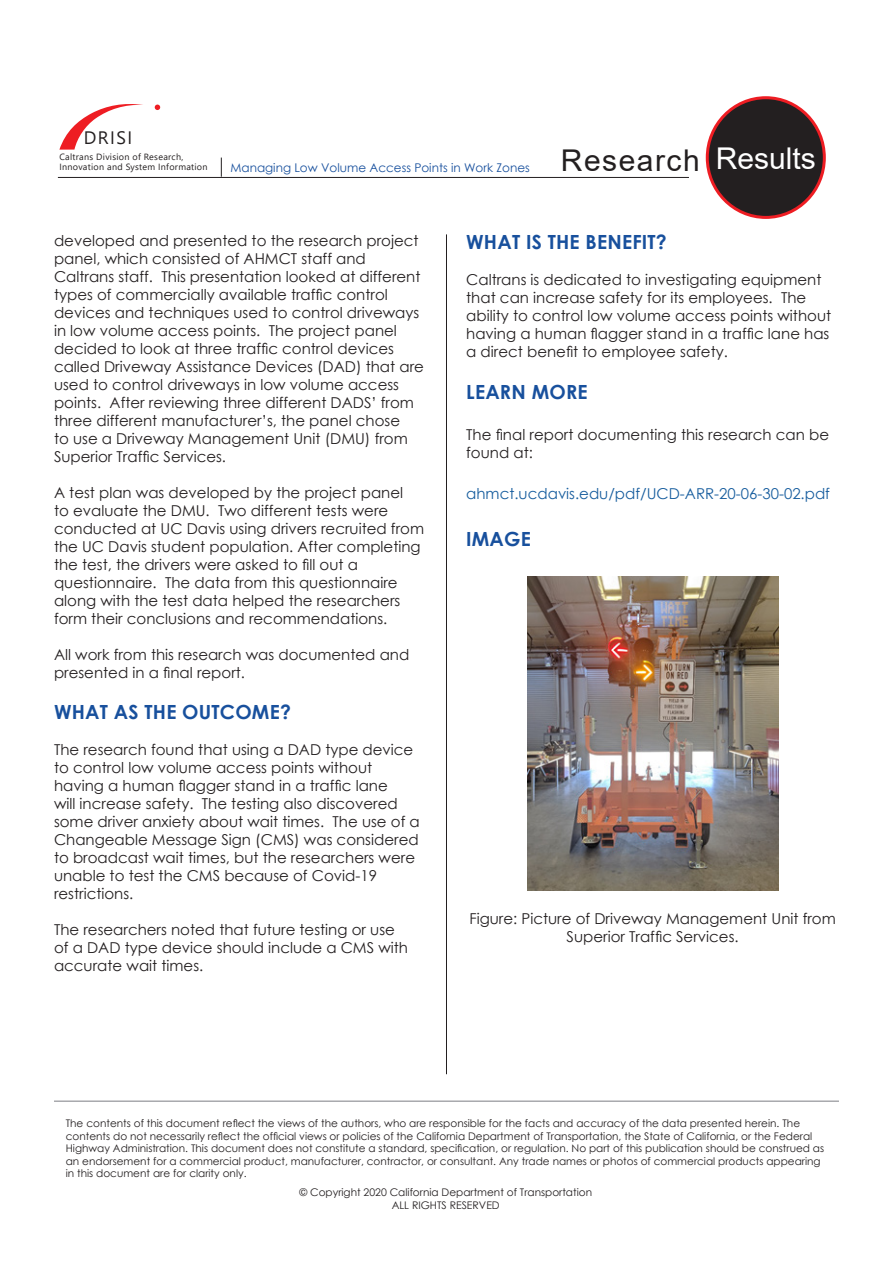
<style>
.page{position:relative;width:893px;height:1263px;background:#fff}
.page>*{position:absolute;margin:0;border:0;box-sizing:border-box;transform-origin:0 0}
.t1{font:30px "Arial";letter-spacing:.05em;color:#231f20}
.t2{font:30px "Arial";color:#fff}
.Heading_level_1_for{font:700 19.5px "Century Gothic";letter-spacing:.01em;color:#18509d}
.t3{font:18px "Segoe UI";letter-spacing:.08em;color:#231f20}
.Body_Copy{font:15px/18px "Century Gothic";color:#231f20}
.Body_Copy-2{font:15px "Century Gothic";color:#175d9e}
.t4{font:12px "Century Gothic";color:#18509d}
.t5{font:10.5px/12.6px "Century Gothic";color:#231f20}
.t6{font:9px/10.8px "Segoe UI";letter-spacing:.03em;color:#231f20}
</style>
<div class="page">
<hr style="left:58px;top:177px;width:631px;height:1px;background:#231f20">
<svg style="left:221px;top:158px;width:1px;height:19px"></svg>
<hr style="left:446px;top:234px;width:1px;height:840px;background:#231f20">
<hr style="left:54px;top:1100px;width:785px;height:2px;background:#a8a9ad">
<svg style="left:59px;top:104px;width:84px;height:46px"></svg>
<svg style="left:155px;top:105px;width:5px;height:5px"></svg>
<div style="left:707px;top:98px;width:117px;height:119px;background:#231f20;border-radius:50%"></div>
<div style="left:706px;top:96px;width:120px;height:123px;border:3px solid #ee1d23;border-radius:50%"></div>
<img style="left:527px;top:576px;width:251px;height:314px">
<p class="t3" style="left:84px;top:120px;width:50px">DRISI</p>
<p class="t6" style="left:59px;top:150px;width:150px">Caltrans Division of Research,<br>Innovation and System Information</p>
<h1 class="t2" style="left:716px;top:138px;width:102px">Results</h1>
<h1 class="t1" style="left:561px;top:140px;width:140px">Research</h1>
<p class="t4" style="left:230px;top:159px;width:301px">Managing Low Volume Access Points in Work Zones</p>
<p class="Body_Copy" style="left:54px;top:231px;width:371px">developed and presented to the research project panel, which consisted of AHMCT staff and Caltrans staff. This presentation looked at different types of commercially available traffic control devices and techniques used to control driveways in low volume access points. The project panel decided to look at three traffic control devices called Driveway Assistance Devices (DAD) that are used to control driveways in low volume access points. After reviewing three different DADS’ from three different manufacturer’s, the panel chose<br>to use a Driveway Management Unit (DMU) from Superior Traffic Services.</p>
<p class="Body_Copy" style="left:54px;top:483px;width:372px">A test plan was developed by the project panel<br>to evaluate the DMU. Two different tests were conducted at UC Davis using drivers recruited from the UC Davis student population. After completing the test, the drivers were asked to fill out a questionnaire. The data from this questionnaire along with the test data helped the researchers form their conclusions and recommendations.</p>
<p class="Body_Copy" style="left:54px;top:645px;width:357px">All work from this research was documented and presented in a final report.</p>
<p class="Heading_level_1_for" style="left:54px;top:697px;width:238px">WHAT AS THE OUTCOME?</p>
<p class="Body_Copy" style="left:54px;top:740px;width:367px">The research found that using a DAD type device to control low volume access points without having a human flagger stand in a traffic lane<br>will increase safety. The testing also discovered some driver anxiety about wait times. The use of a Changeable Message Sign (CMS) was considered to broadcast wait times, but the researchers were unable to test the CMS because of Covid-19 restrictions.</p>
<p class="Body_Copy" style="left:54px;top:920px;width:356px">The researchers noted that future testing or use of a DAD type device should include a CMS with accurate wait times.</p>
<p class="Heading_level_1_for" style="left:466px;top:227px;width:202px">WHAT IS THE BENEFIT?</p>
<p class="Body_Copy" style="left:466px;top:270px;width:366px">Caltrans is dedicated to investigating equipment that can increase safety for its employees. The ability to control low volume access points without having a human flagger stand in a traffic lane has a direct benefit to employee safety.</p>
<p class="Heading_level_1_for" style="left:466px;top:377px;width:123px">LEARN MORE</p>
<p class="Body_Copy" style="left:466px;top:425px;width:364px">The final report documenting this research can be found at:</p>
<p class="Body_Copy-2" style="left:466px;top:483px;width:365px">ahmct.ucdavis.edu/pdf/UCD-ARR-20-06-30-02.pdf</p>
<p class="Heading_level_1_for" style="left:466px;top:524px;width:66px">IMAGE</p>
<p class="Body_Copy" style="left:469px;top:909px;width:368px;text-align:center">Figure: Picture of Driveway Management Unit from<br>Superior Traffic Services.</p>
<p class="t5" style="left:66px;top:1117px;width:760px">The contents of this document reflect the views of the authors, who are responsible for the facts and accuracy of the data presented herein. The contents do not necessarily reflect the official views or policies of the California Department of Transportation, the State of California, or the Federal Highway Administration. This document does not constitute a standard, specification, or regulation. No part of this publication should be construed as an endorsement for a commercial product, manufacturer, contractor, or consultant. Any trade names or photos of commercial products appearing in this document are for clarity only.</p>
<p class="t5" style="left:299px;top:1186px;width:294px">© Copyright 2020 California Department of Transportation</p>
<p class="t5" style="left:392px;top:1199px;width:110px">ALL RIGHTS RESERVED</p>
</div>
